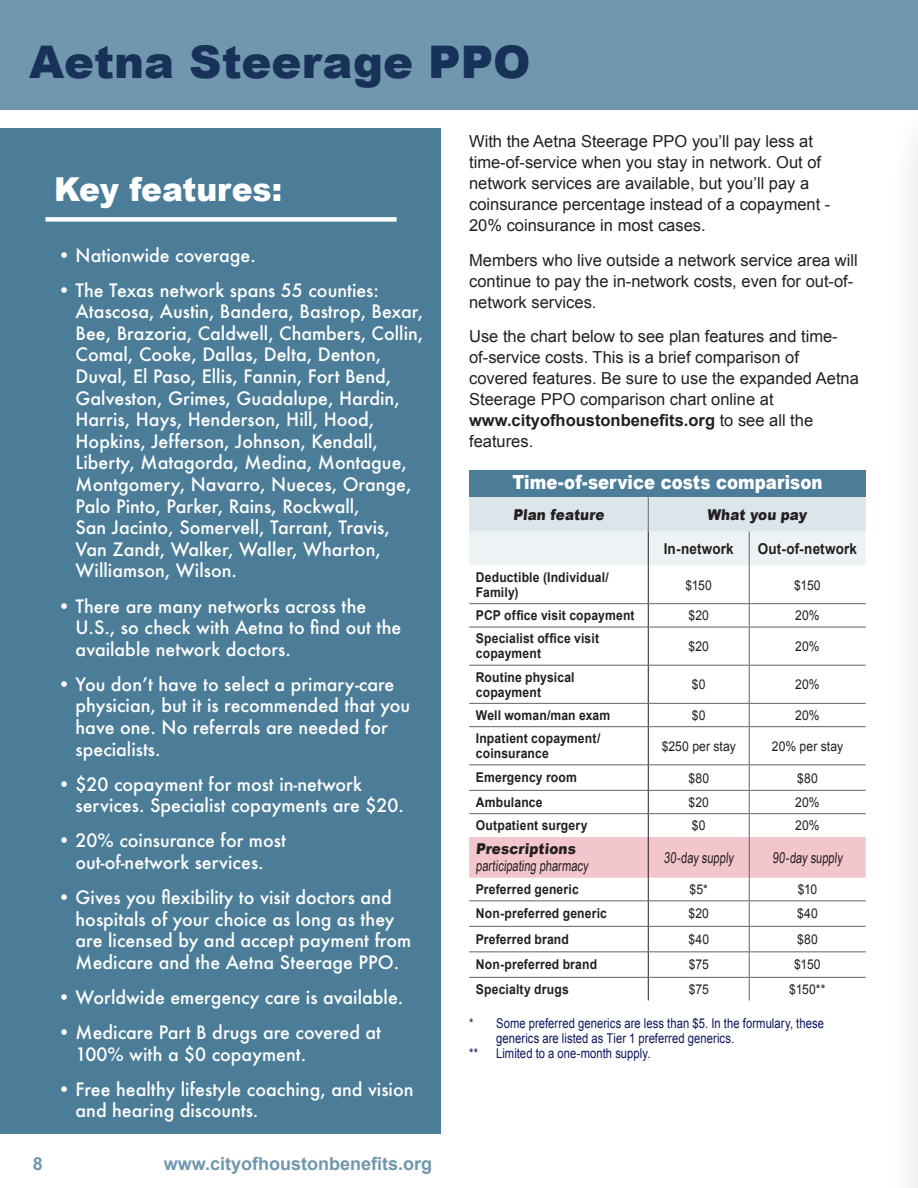
<style>
.page{position:relative;width:918px;height:1188px;background:#fff}
.page>*{position:absolute;margin:0;border:0;box-sizing:border-box;transform-origin:0 0}
.t1{font:900 45px "Arial";color:#183159}
.Chalkboard_SubHeadin{font:900 33px "Arial";color:#fff;scale:.95 1}
.Table_top_header{font:900 19.5px "Arial";color:#fff;scale:.85 1}
.t2{font:500 18px/21.6px "Futura";color:#fff}
.t3{font:700 18px "Arial";color:#6f97ad}
.Main_text{font:16.5px/21px "Arial";color:#231f20}
.heading_tables{font:15px "Arial Narrow";color:#231f20;scale:.9 1}
.heading_tables-2{font:900 15px "Arial";color:#231f20;scale:.9 1}
.column_heading{font:700 15px "Arial";letter-spacing:.01em;color:#231f20;scale:.9 1}
.Table_text_bold{font:700 13.5px/15px "Arial";letter-spacing:.015em;color:#231f20;scale:.9 1}
.astrick{font:13.5px/15px "Arial";letter-spacing:.01em;color:#0b145e;scale:.83 1}
.Table_text{font:13.5px "Arial";letter-spacing:.01em;color:#231f20;scale:.9 1}
.s1{font-weight:700}
.s2{color:#231f20}
</style>
<div class="page">
<div style="left:0;top:0;width:918px;height:109px;background:#6f97ad"></div>
<div style="left:0;top:128px;width:441px;height:1006px;background:#4b7d98"></div>
<div style="left:469px;top:470px;width:397px;height:27px;background:#4b7d98"></div>
<svg style="left:469px;top:497px;width:397px;height:69px;background:#e4ebef"></svg>
<svg style="left:469px;top:604px;width:179px;height:160px"></svg>
<svg style="left:649px;top:604px;width:217px;height:160px"></svg>
<hr style="left:648px;top:497px;width:1px;height:35px;background:#636366">
<hr style="left:749px;top:532px;width:1px;height:34px;background:#636366">
<hr style="left:749px;top:566px;width:1px;height:37px;background:#636366">
<hr style="left:469px;top:603px;width:179px;height:1px;background:#636366">
<svg style="left:749px;top:604px;width:1px;height:23px"></svg>
<hr style="left:469px;top:627px;width:179px;height:1px;background:#636366">
<hr style="left:648px;top:627px;width:101px;height:1px;background:#636366">
<hr style="left:749px;top:627px;width:117px;height:1px;background:#636366">
<hr style="left:749px;top:627px;width:1px;height:38px;background:#636366">
<hr style="left:469px;top:665px;width:179px;height:1px;background:#636366">
<hr style="left:648px;top:665px;width:101px;height:1px;background:#636366">
<hr style="left:749px;top:665px;width:117px;height:1px;background:#636366">
<hr style="left:749px;top:666px;width:1px;height:37px;background:#636366">
<hr style="left:469px;top:703px;width:179px;height:1px;background:#636366">
<hr style="left:648px;top:703px;width:101px;height:1px;background:#636366">
<hr style="left:749px;top:703px;width:117px;height:1px;background:#636366">
<svg style="left:749px;top:704px;width:1px;height:22px"></svg>
<hr style="left:469px;top:726px;width:179px;height:1px;background:#636366">
<hr style="left:648px;top:726px;width:101px;height:1px;background:#636366">
<hr style="left:749px;top:726px;width:117px;height:1px;background:#636366">
<hr style="left:749px;top:727px;width:1px;height:37px;background:#636366">
<hr style="left:469px;top:764px;width:179px;height:1px;background:#636366">
<hr style="left:648px;top:764px;width:101px;height:1px;background:#636366">
<hr style="left:749px;top:764px;width:117px;height:1px;background:#636366">
<hr style="left:648px;top:532px;width:1px;height:34px;background:#231f20">
<svg style="left:648px;top:604px;width:1px;height:23px"></svg>
<hr style="left:648px;top:627px;width:1px;height:38px;background:#231f20">
<hr style="left:648px;top:666px;width:1px;height:37px;background:#231f20">
<svg style="left:648px;top:704px;width:1px;height:22px"></svg>
<hr style="left:648px;top:727px;width:1px;height:37px;background:#231f20">
<svg style="left:469px;top:765px;width:397px;height:236px"></svg>
<hr style="left:648px;top:566px;width:1px;height:37px;background:#231f20">
<hr style="left:648px;top:603px;width:101px;height:1px;background:#636366">
<hr style="left:749px;top:603px;width:117px;height:1px;background:#636366">
<div style="left:46px;top:217px;width:351px;height:5px;background:#fff"></div>
<div style="left:889px;top:100px;width:29px;height:1088px;background:#fafafa"></div>
<svg style="left:917px;top:170px;width:1px;height:1018px"></svg>
<p class="t1" style="left:29px;top:29px;width:503px">Aetna Steerage PPO</p>
<p class="Chalkboard_SubHeadin" style="left:54px;top:166px;width:242px">Key features:</p>
<p class="t2" style="left:58px;top:244px;width:200px">• Nationwide coverage.</p>
<p class="t2" style="left:76px;top:279px;width:349px;text-indent:-18px">• The Texas network spans 55 counties:<br>Atascosa, Austin, Bandera, Bastrop, Bexar, Bee, Brazoria, Caldwell, Chambers, Collin, Comal, Cooke, Dallas, Delta, Denton, Duval, El Paso, Ellis, Fannin, Fort Bend, Galveston, Grimes, Guadalupe, Hardin, Harris, Hays, Henderson, Hill, Hood, Hopkins, Jefferson, Johnson, Kendall, Liberty, Matagorda, Medina, Montague, Montgomery, Navarro, Nueces, Orange, Palo Pinto, Parker, Rains, Rockwall,<br>San Jacinto, Somervell, Tarrant, Travis, Van Zandt, Walker, Waller, Wharton, Williamson, Wilson.</p>
<p class="t2" style="left:76px;top:595px;width:327px;text-indent:-18px">• There are many networks across the<br>U.S., so check with Aetna to find out the available network doctors.</p>
<p class="t2" style="left:76px;top:673px;width:336px;text-indent:-18px">• You don’t have to select a primary-care physician, but it is recommended that you have one. No referrals are needed for specialists.</p>
<p class="t2" style="left:76px;top:773px;width:330px;text-indent:-18px">• $20 copayment for most in-network services. Specialist copayments are $20.</p>
<p class="t2" style="left:58px;top:830px;width:230px;text-align:center">• 20% coinsurance for most out-of-network services.</p>
<p class="t2" style="left:76px;top:886px;width:337px;text-indent:-18px">• Gives you flexibility to visit doctors and hospitals of your choice as long as they are licensed by and accept payment from Medicare and the Aetna Steerage PPO.</p>
<p class="t2" style="left:58px;top:986px;width:347px">• Worldwide emergency care is available.</p>
<p class="t2" style="left:76px;top:1021px;width:307px;text-indent:-18px">• Medicare Part B drugs are covered at<br>100% with a $0 copayment.</p>
<p class="t2" style="left:76px;top:1078px;width:340px;text-indent:-18px">• Free healthy lifestyle coaching, and vision and hearing discounts.</p>
<p class="t3" style="left:33px;top:1152px;width:12px">8</p>
<p class="t3" style="left:164px;top:1151px;width:270px">www.cityofhoustonbenefits.org</p>
<p class="Main_text" style="left:469px;top:131px;width:363px">With the Aetna Steerage PPO you’ll pay less at time-of-service when you stay in network. Out of network services are available, but you’ll pay a coinsurance percentage instead of a copayment - 20% coinsurance in most cases.</p>
<p class="Main_text" style="left:469px;top:249px;width:390px">Members who live outside a network service area will continue to pay the in-network costs, even for out-of&shy;network services.</p>
<p class="Main_text" style="left:469px;top:326px;width:391px">Use the chart below to see plan features and time&shy;of-service costs. This is a brief comparison of covered features. Be sure to use the expanded Aetna Steerage PPO comparison chart online at <span class="s1">www.cityofhoustonbenefits.org</span> to see all the features.</p>
<p class="Table_top_header" style="left:512px;top:468px;width:366px">Time-of-service costs comparison</p>
<p class="heading_tables-2" style="left:513px;top:504px;width:105px">Plan feature</p>
<p class="heading_tables-2" style="left:707px;top:504px;width:114px">What you pay</p>
<p class="column_heading" style="left:664px;top:539px;width:79px">In-network</p>
<p class="column_heading" style="left:758px;top:539px;width:112px">Out-of-network</p>
<p class="Table_text_bold" style="left:476px;top:570px;width:149px">Deductible (Individual/<br>Family)</p>
<p class="Table_text" style="left:686px;top:576px;width:31px">$150</p>
<p class="Table_text" style="left:794px;top:576px;width:31px">$150</p>
<p class="Table_text_bold" style="left:476px;top:608px;width:178px">PCP office visit copayment</p>
<p class="Table_text" style="left:689px;top:607px;width:24px">$20</p>
<p class="Table_text" style="left:795px;top:607px;width:29px">20%</p>
<p class="Table_text_bold" style="left:476px;top:632px;width:138px">Specialist office visit copayment</p>
<p class="Table_text" style="left:689px;top:637px;width:24px">$20</p>
<p class="Table_text" style="left:795px;top:637px;width:29px">20%</p>
<p class="Table_text_bold" style="left:476px;top:670px;width:111px">Routine physical copayment</p>
<p class="Table_text" style="left:692px;top:676px;width:17px">$0</p>
<p class="Table_text" style="left:795px;top:676px;width:29px">20%</p>
<p class="Table_text_bold" style="left:476px;top:708px;width:151px">Well woman/man exam</p>
<p class="Table_text" style="left:692px;top:706px;width:17px">$0</p>
<p class="Table_text" style="left:795px;top:706px;width:29px">20%</p>
<p class="Table_text_bold" style="left:476px;top:731px;width:140px">Inpatient copayment/ coinsurance</p>
<p class="Table_text" style="left:662px;top:737px;width:84px">$250 per stay</p>
<p class="Table_text" style="left:772px;top:737px;width:81px">20% per stay</p>
<p class="Table_text_bold" style="left:476px;top:771px;width:114px">Emergency room</p>
<p class="Table_text" style="left:688px;top:769px;width:25px">$80</p>
<p class="Table_text" style="left:797px;top:769px;width:25px">$80</p>
<p class="Table_text_bold" style="left:476px;top:795px;width:76px">Ambulance</p>
<p class="Table_text" style="left:689px;top:793px;width:24px">$20</p>
<p class="Table_text" style="left:795px;top:793px;width:29px">20%</p>
<p class="Table_text_bold" style="left:476px;top:818px;width:126px">Outpatient surgery</p>
<p class="Table_text" style="left:692px;top:817px;width:17px">$0</p>
<p class="Table_text" style="left:795px;top:817px;width:29px">20%</p>
<p class="heading_tables-2" style="left:476px;top:838px;width:114px">Prescriptions</p>
<p class="heading_tables" style="left:476px;top:855px;width:129px">participating pharmacy</p>
<p class="heading_tables" style="left:664px;top:846px;width:81px">30-day supply</p>
<p class="heading_tables" style="left:772px;top:846px;width:81px">90-day supply</p>
<p class="Table_text_bold" style="left:476px;top:882px;width:116px">Preferred generic</p>
<p class="Table_text" style="left:690px;top:881px;width:22px">$5*</p>
<p class="Table_text" style="left:798px;top:881px;width:23px">$10</p>
<p class="Table_text_bold" style="left:476px;top:907px;width:147px">Non-preferred generic</p>
<p class="Table_text" style="left:689px;top:905px;width:24px">$20</p>
<p class="Table_text" style="left:797px;top:905px;width:25px">$40</p>
<p class="Table_text_bold" style="left:476px;top:932px;width:105px">Preferred brand</p>
<p class="Table_text" style="left:688px;top:930px;width:25px">$40</p>
<p class="Table_text" style="left:797px;top:930px;width:25px">$80</p>
<p class="Table_text_bold" style="left:476px;top:958px;width:136px">Non-preferred brand</p>
<p class="Table_text" style="left:689px;top:956px;width:24px">$75</p>
<p class="Table_text" style="left:794px;top:956px;width:31px">$150</p>
<p class="Table_text_bold" style="left:476px;top:982px;width:105px">Specialty drugs</p>
<p class="Table_text" style="left:689px;top:980px;width:24px">$75</p>
<p class="Table_text" style="left:789px;top:980px;width:42px">$150**</p>
<p class="astrick" style="left:496px;top:1015px;width:397px;text-indent:-27px"><span class="s2">*</span> Some preferred generics are less than $5. In the formulary, these generics are listed as Tier 1 preferred generics.</p>
<p class="astrick" style="left:469px;top:1045px;width:12px">**</p>
<p class="astrick" style="left:496px;top:1045px;width:188px">Limited to a one-month supply.</p>
</div>
